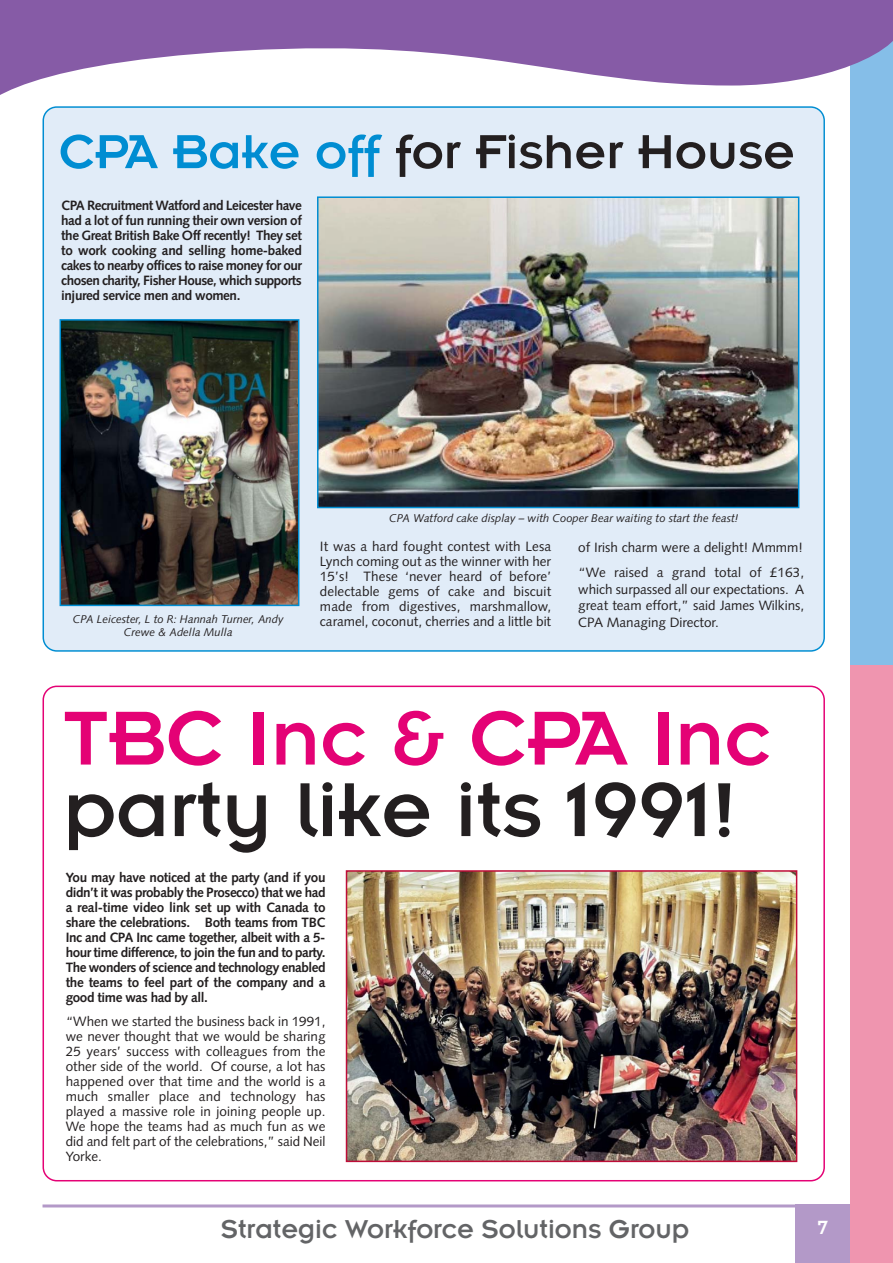
<style>
.page{position:relative;width:893px;height:1263px;background:#fff}
.page>*{position:absolute;margin:0;border:0;box-sizing:border-box;transform-origin:0 0}
.t1{font:84px "Insignia";color:#231f20}
.t2{font:84px "Insignia";color:#e40275}
.t3{font:52.5px "Insignia";color:#231f20}
.t4{font:28.5px "Insignia";color:#636466}
.t5{font:21px "Insignia";color:#fff}
.t6{font:13.5px/15px "Syntax";color:#231f20;text-align:justify}
.t7{font:700 13.5px/15px "Syntax";letter-spacing:-.03em;color:#231f20;text-align:justify}
.t8{font:italic 11.25px/13.5px "Syntax";color:#231f20;text-align:center}
.s1{color:#008dd2}
</style>
<div class="page">
<div style="left:850px;top:0;width:43px;height:1263px;background:#85bee8"></div>
<hr style="left:43px;top:1204px;width:806px;height:3px;background:#b399c8">
<svg style="left:0;top:5px;width:893px;height:90px;fill:#865ba6"></svg>
<div style="left:795px;top:1204px;width:55px;height:59px;background:#b399c8"></div>
<div style="left:0;top:0;width:893px;height:5px;background:#865ba6"></div>
<div style="left:43px;top:106px;width:782px;height:546px;background:#e1ecf8"></div>
<img style="left:63px;top:322px;width:233px;height:281px">
<div style="left:60px;top:319px;width:239px;height:287px;border:2px solid #008dd2"></div>
<img style="left:320px;top:199px;width:476px;height:306px">
<div style="left:317px;top:196px;width:482px;height:312px;border:2px solid #008dd2"></div>
<svg style="left:43px;top:686px;width:782px;height:495px"></svg>
<img style="left:349px;top:873px;width:445px;height:286px">
<div style="left:346px;top:870px;width:451px;height:292px;border:2px solid #be0d38"></div>
<div style="left:850px;top:665px;width:43px;height:598px;background:#ef95af"></div>
<h2 class="t3" style="left:59px;top:135px;width:738px"><span class="s1">CPA Bake off</span> for Fisher House</h2>
<p class="t7" style="left:61px;top:199px;width:242px">CPA Recruitment Watford and Leicester have had a lot of fun running their own version of the Great British Bake Off recently! They set to work cooking and selling home-baked cakes to nearby offices to raise money for our chosen charity, Fisher House, which supports injured service men and women.</p>
<p class="t8" style="left:73px;top:613px;width:212px">CPA Leicester, L to R: Hannah Turner, Andy<br>Crewe &amp; Adella Mulla</p>
<p class="t8" style="left:389px;top:513px;width:351px">CPA Watford cake display – with Cooper Bear waiting to start the feast!</p>
<p class="t6" style="left:320px;top:540px;width:233px">It was a hard fought contest with Lesa Lynch coming out as the winner with her 15’s! These ‘never heard of before’ delectable gems of cake and biscuit made from digestives, marshmallow, caramel, coconut, cherries and a little bit</p>
<p class="t6" style="left:578px;top:536px;width:227px;line-height:25px">of Irish charm were a delight! Mmmm! “We raised a grand total of £163,</p>
<p class="t6" style="left:578px;top:582px;width:227px;line-height:16.5px">which surpassed all our expectations. A great team effort,” said James Wilkins, CPA Managing Director.</p>
<h1 class="t2" style="left:63px;top:712px;width:709px">TBC Inc &amp; CPA Inc</h1>
<h1 class="t1" style="left:63px;top:783px;width:674px">party like its 1991!</h1>
<p class="t7" style="left:66px;top:871px;width:261px">You may have noticed at the party (and if you didn’t it was probably the Prosecco) that we had a real-time video link set up with Canada to share the celebrations. Both teams from TBC Inc and CPA Inc came together, albeit with a 5- hour time difference, to join the fun and to party.<br>The wonders of science and technology enabled the teams to feel part of the company and a good time was had by all.</p>
<p class="t6" style="left:66px;top:1015px;width:261px">“When we started the business back in 1991, we never thought that we would be sharing 25 years’ success with colleagues from the other side of the world. Of course, a lot has happened over that time and the world is a much smaller place and technology has played a massive role in joining people up.<br>We hope the teams had as much fun as we did and felt part of the celebrations,” said Neil Yorke.</p>
<h3 class="t4" style="left:221px;top:1220px;width:470px">Strategic Workforce Solutions Group</h3>
<h3 class="t5" style="left:818px;top:1220px;width:12px">7</h3>
</div>
